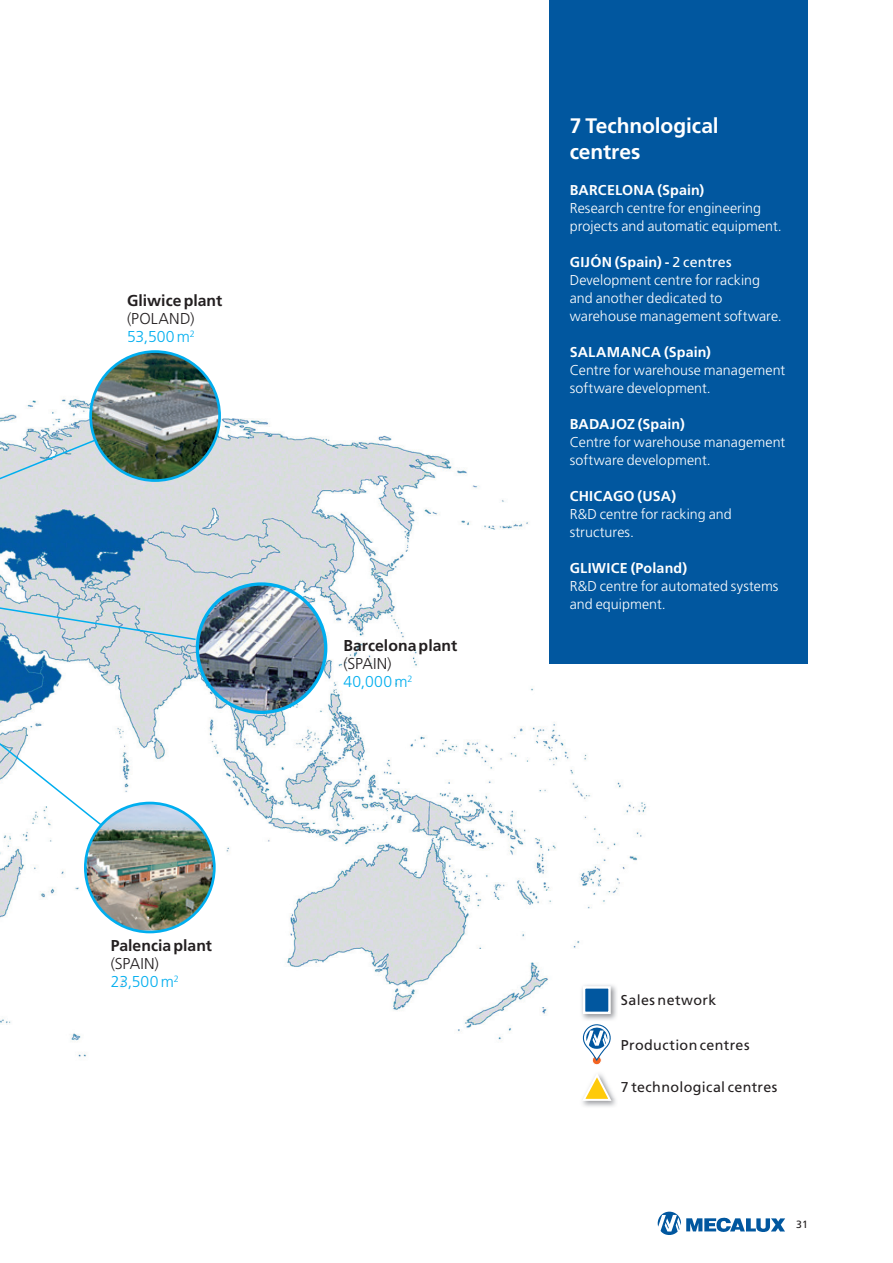
<style>
.page{position:relative;width:893px;height:1263px;background:#fff}
.page>*{position:absolute;margin:0;border:0;box-sizing:border-box;transform-origin:0 0}
.t1{font:700 21px/25.5px "Frutiger LT Std";letter-spacing:-.005em;color:#fff}
.t2{font:300 15.75px/18px "Frutiger LT Std";letter-spacing:.015em;color:#231f20}
.t3{font:700 15.75px "Frutiger LT Std";color:#231f20}
.t4{font:300 14.25px/18px "Frutiger LT Std";letter-spacing:.005em;color:#fff}
.t5{font:700 14.25px "Frutiger LT Std";letter-spacing:.015em;color:#fff}
.t6{font:14.25px "Frutiger LT Std";letter-spacing:.025em;color:#231f20}
.t7{font:10.5px "Frutiger LT Std";color:#231f20}
.s1{color:#00aeef}
.s2{font-weight:700}
.s3{font-weight:400}
</style>
<div class="page">
<svg style="left:658px;top:1211px;width:127px;height:24px"></svg>
<img style="left:0;top:369px;width:676px;height:688px">
<img style="left:91px;top:352px;width:129px;height:128px;border-radius:64px">
<div style="left:89px;top:350px;width:132px;height:132px;border:3px solid #00aeef;border-radius:50%"></div>
<img style="left:197px;top:584px;width:129px;height:128px;border-radius:64px">
<div style="left:196px;top:582px;width:131px;height:132px;border:3px solid #00aeef;border-radius:50%"></div>
<svg style="left:0;top:572px;width:197px;height:258px"></svg>
<svg style="left:0;top:438px;width:97px;height:90px;background:#beced9"></svg>
<div style="left:550px;top:0;width:258px;height:663px;background:#01579f"></div>
<img style="left:85px;top:803px;width:129px;height:127px">
<div style="left:84px;top:802px;width:132px;height:131px;border:3px solid #00aeef;border-radius:50%"></div>
<img style="left:580px;top:983px;width:38px;height:38px">
<div style="left:583px;top:986px;width:28px;height:28px;background:#01579f;border:2px solid #fff"></div>
<img style="left:582px;top:1095px;width:34px;height:12px">
<svg style="left:582px;top:1074px;width:31px;height:28px"></svg>
<div style="left:592px;top:1056px;width:9px;height:9px;background:#f36421;border-radius:50%"></div>
<div style="left:592px;top:1055px;width:9px;height:10px;border:1px solid #fff;border-radius:50%"></div>
<svg style="left:580px;top:1023px;width:32px;height:38px"></svg>
<p class="t3" style="left:127px;top:291px;width:97px">Gliwice plant</p>
<p class="t2" style="left:127px;top:310px;width:69px">(POLAND)<br><span class="s1">53,500 m</span><sup>2</sup></p>
<p class="t3" style="left:111px;top:937px;width:103px">Palencia plant</p>
<p class="t2" style="left:111px;top:955px;width:70px">(SPAIN)<br><span class="s1">23,500 m</span><sup>2</sup></p>
<p class="t3" style="left:343px;top:636px;width:115px">Barcelona plant</p>
<p class="t2" style="left:343px;top:655px;width:71px">(SPAIN)<br><span class="s1">40,000 m</span><sup>2</sup></p>
<h1 class="t1" style="left:570px;top:113px;width:151px">7 Technological centres</h1>
<p class="t5" style="left:570px;top:181px;width:136px">BARCELONA (Spain)</p>
<p class="t4" style="left:570px;top:199px;width:214px">Research centre for engineering projects and automatic equipment.</p>
<p class="t4" style="left:570px;top:253px;width:214px"><span class="s2">GIJÓN (Spain) -</span> <span class="s3">2 centres<br></span>Development centre for racking and another dedicated to warehouse management software.</p>
<p class="t5" style="left:570px;top:343px;width:143px">SALAMANCA (Spain)</p>
<p class="t4" style="left:570px;top:361px;width:217px">Centre for warehouse management software development.</p>
<p class="t5" style="left:570px;top:415px;width:117px">BADAJOZ (Spain)</p>
<p class="t4" style="left:570px;top:433px;width:217px">Centre for warehouse management software development.</p>
<p class="t5" style="left:570px;top:487px;width:108px">CHICAGO (USA)</p>
<p class="t4" style="left:570px;top:505px;width:164px">R&amp;D centre for racking and structures.</p>
<p class="t5" style="left:570px;top:559px;width:119px">GLIWICE (Poland)</p>
<p class="t4" style="left:570px;top:577px;width:210px">R&amp;D centre for automated systems and equipment.</p>
<p class="t6" style="left:621px;top:992px;width:97px">Sales network</p>
<p class="t6" style="left:621px;top:1036px;width:130px">Production centres</p>
<p class="t6" style="left:621px;top:1079px;width:158px">7 technological centres</p>
<p class="t7" style="left:796px;top:1218px;width:13px">31</p>
</div>
